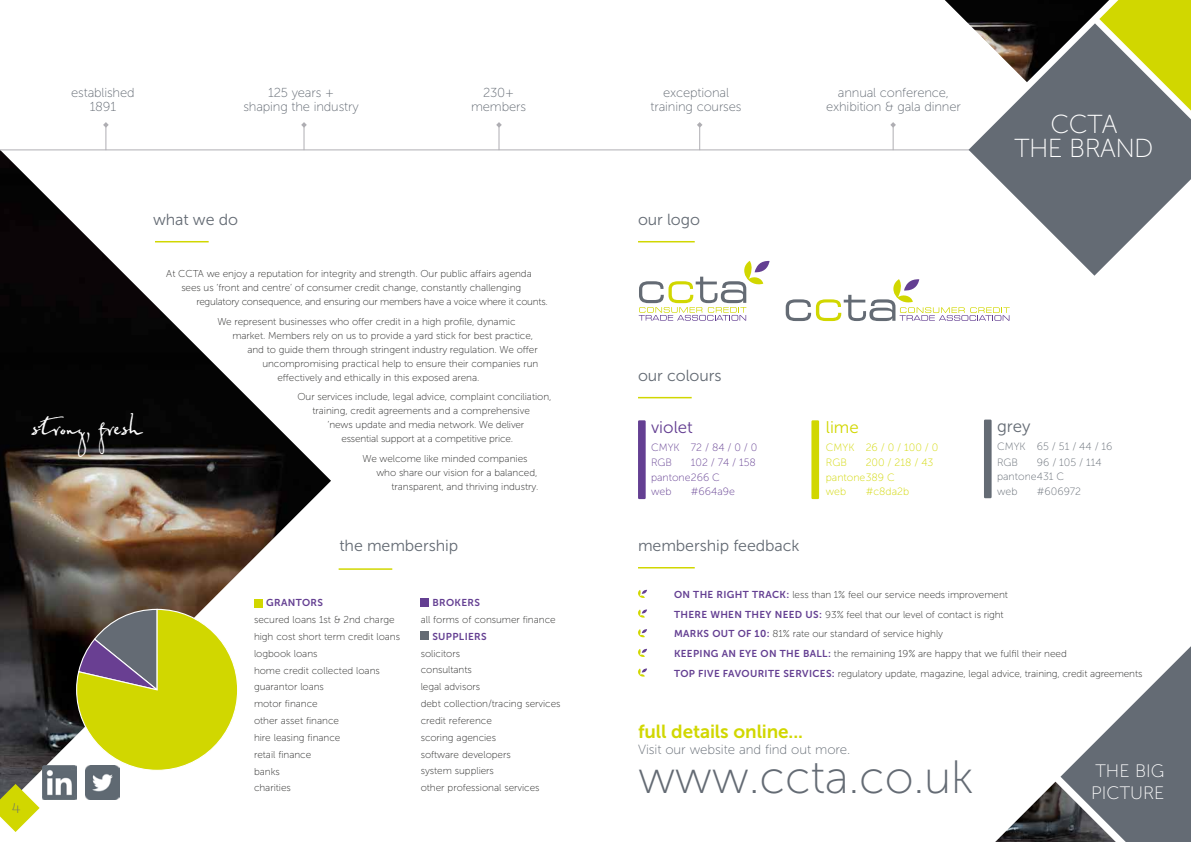
<style>
.page{position:relative;width:1191px;height:842px;background:#fff}
.page>*{position:absolute;margin:0;border:0;box-sizing:border-box;transform-origin:0 0}
.t1{font:46.7px "Museo Sans 100";letter-spacing:-.005em;color:#646b74}
.t2{font:28.3px "Federico";letter-spacing:.03em;color:#fff}
.t3{font:26px/24.1px "Museo Sans 100";letter-spacing:-.025em;color:#fff;text-align:center}
.t4{font:18.9px "Museo Sans 700";letter-spacing:-.005em;color:#d1d700}
.t5{font:18px/22px "Museo Sans 100";color:#fff}
.t6{font:16.9px "Museo Sans 300";color:#643f92}
.t7{font:16.9px "Museo Sans 300";color:#d1d700}
.t8{font:16.9px "Museo Sans 300";color:#646b74}
.t9{font:16px "Museo Sans 300";letter-spacing:-.005em;color:#646b74}
.t10{font:300 14px "Enzo Offc";color:#646b74}
.t11{font:13.3px "Museo Sans 100";letter-spacing:-.005em;color:#646b74}
.t12{font:13px/14px "Museo Sans 100";letter-spacing:-.01em;color:#646b74;text-align:center}
.t13{font:10.6px/14.6px "Museo Sans 100";color:#646b74}
.t14{font:10.6px/14.6px "Museo Sans 100";color:#d1d700}
.t15{font:10.6px/14.6px "Museo Sans 100";color:#643f92}
.t16{font:10px/16.8px "Museo Sans 100";letter-spacing:-.005em;color:#282827}
.t17{font:10px/19.7px "Museo Sans 100";letter-spacing:-.025em;color:#282827}
.t18{font:10px "Museo Sans 700";letter-spacing:.035em;color:#643f92}
.s1{font-family:"Museo Sans 700";color:#643f92}
</style>
<div class="page">
<img style="left:0;top:151px;width:331px;height:649px">
<hr style="left:0;top:150px;width:1191px;height:1px;background:#afaeb3">
<svg style="left:496px;top:122px;width:6px;height:28px"></svg>
<svg style="left:697px;top:122px;width:5px;height:28px"></svg>
<svg style="left:890px;top:122px;width:6px;height:28px"></svg>
<svg style="left:968px;top:82px;width:223px;height:194px;fill:#646b74"></svg>
<svg style="left:1099px;top:0;width:92px;height:111px;background:#b1b739"></svg>
<img style="left:945px;top:0;width:164px;height:82px">
<svg style="left:301px;top:122px;width:6px;height:28px"></svg>
<svg style="left:103px;top:122px;width:6px;height:28px"></svg>
<svg style="left:1060px;top:646px;width:131px;height:196px"></svg>
<img style="left:995px;top:782px;width:120px;height:60px">
<svg style="left:0;top:784px;width:40px;height:48px"></svg>
<svg style="left:76px;top:609px;width:162px;height:162px;background:#bbbc40"></svg>
<div style="left:421px;top:631px;width:8px;height:9px;background:#646b74"></div>
<div style="left:421px;top:599px;width:8px;height:8px;background:#643f92"></div>
<img style="left:85px;top:765px;width:34px;height:34px">
<img style="left:43px;top:765px;width:34px;height:34px">
<hr style="left:638px;top:241px;width:56px;height:1px;background:#d1d700">
<svg style="left:639px;top:261px;width:130px;height:60px"></svg>
<svg style="left:785px;top:279px;width:224px;height:42px"></svg>
<hr style="left:155px;top:241px;width:54px;height:1px;background:#d1d700">
<hr style="left:339px;top:568px;width:53px;height:2px;background:#d1d700">
<div style="left:254px;top:599px;width:8px;height:8px;background:#d1d700"></div>
<svg style="left:638px;top:590px;width:9px;height:8px"></svg>
<svg style="left:638px;top:609px;width:9px;height:9px"></svg>
<svg style="left:638px;top:629px;width:9px;height:9px"></svg>
<svg style="left:638px;top:649px;width:9px;height:8px"></svg>
<svg style="left:638px;top:668px;width:9px;height:9px"></svg>
<hr style="left:638px;top:567px;width:56px;height:1px;background:#d1d700">
<svg style="left:638px;top:420px;width:7px;height:79px"></svg>
<svg style="left:811px;top:420px;width:8px;height:79px"></svg>
<svg style="left:984px;top:420px;width:7px;height:78px"></svg>
<hr style="left:638px;top:397px;width:53px;height:1px;background:#d1d700">
<h3 class="t12" style="left:71px;top:85px;width:65px">established<br>1891</h3>
<h3 class="t12" style="left:243px;top:85px;width:117px">125 years +<br>shaping the industry</h3>
<h3 class="t12" style="left:471px;top:85px;width:56px">230+ members</h3>
<h3 class="t12" style="left:650px;top:85px;width:92px">exceptional training courses</h3>
<h3 class="t12" style="left:826px;top:85px;width:136px">annual conference, exhibition &amp; gala dinner</h3>
<h3 class="t3" style="left:1014px;top:112px;width:140px">CCTA<br>THE BRAND</h3>
<h3 class="t9" style="left:153px;top:210px;width:86px">what we do</h3>
<h3 class="t9" style="left:638px;top:210px;width:63px">our logo</h3>
<h2 class="t2" style="left:31px;top:408px;width:112px">strong, fresh</h2>
<p class="t16" style="left:166px;top:266px;width:367px;line-height:14px;text-align:center">At CCTA we enjoy a reputation for integrity and strength. Our public affairs agenda sees us ‘front and centre’ of consumer credit change, constantly challenging</p>
<p class="t17" style="left:217px;top:292px;width:332px;text-indent:-21px">regulatory consequence, and ensuring our members have a voice where it counts.<br>We represent businesses who offer credit in a high profile, dynamic</p>
<p class="t16" style="left:232px;top:327px;width:302px">market. Members rely on us to provide a yard stick for best practice,</p>
<p class="t16" style="left:247px;top:341px;width:292px">and to guide them through stringent industry regulation. We offer</p>
<p class="t16" style="left:262px;top:355px;width:277px">uncompromising practical help to ensure their companies run</p>
<p class="t16" style="left:277px;top:369px;width:204px">effectively and ethically in this exposed arena.</p>
<p class="t16" style="left:297px;top:388px;width:256px">Our services include, legal advice, complaint conciliation,</p>
<p class="t16" style="left:312px;top:402px;width:219px">training, credit agreements and a comprehensive</p>
<p class="t16" style="left:327px;top:416px;width:198px">‘news update and media network. We deliver</p>
<p class="t16" style="left:341px;top:430px;width:173px">essential support at a competitive price.</p>
<p class="t16" style="left:362px;top:450px;width:167px">We welcome like minded companies</p>
<p class="t16" style="left:376px;top:464px;width:163px">who share our vision for a balanced,</p>
<p class="t16" style="left:391px;top:478px;width:148px">transparent, and thriving industry.</p>
<h3 class="t9" style="left:638px;top:366px;width:85px">our colours</h3>
<h3 class="t6" style="left:651px;top:418px;width:43px">violet</h3>
<p class="t15" style="left:651px;top:439px;width:108px;line-height:15.5px">CMYK 72 / 84 / 0 / 0<br>RGB</p>
<p class="t15" style="left:651px;top:455px;width:106px;text-indent:40px">102 / 74 / 158 pantone266 C<br>web</p>
<p class="t15" style="left:691px;top:485px;width:45px">#664a9e</p>
<h3 class="t7" style="left:826px;top:418px;width:34px">lime</h3>
<p class="t14" style="left:826px;top:439px;width:114px;line-height:15.5px">CMYK 26 / 0 / 100 / 0<br>RGB</p>
<p class="t14" style="left:826px;top:455px;width:109px;text-indent:40px">200 / 218 / 43 pantone389 C<br>web</p>
<p class="t14" style="left:865px;top:485px;width:45px">#c8da2b</p>
<h3 class="t8" style="left:997px;top:417px;width:35px">grey</h3>
<p class="t13" style="left:997px;top:439px;width:117px;line-height:15.5px">CMYK 65 / 51 / 44 / 16<br>RGB</p>
<p class="t13" style="left:997px;top:455px;width:106px;text-indent:40px">96 / 105 / 114 pantone431 C<br>web</p>
<p class="t13" style="left:1037px;top:484px;width:46px">#606972</p>
<h3 class="t10" style="left:11px;top:799px;width:11px">4</h3>
<h3 class="t9" style="left:339px;top:536px;width:120px">the membership</h3>
<p class="t18" style="left:266px;top:597px;width:58px">GRANTORS</p>
<p class="t16" style="left:254px;top:611px;width:148px">secured loans 1st &amp; 2nd charge high cost short term credit loans logbook loans<br>home credit collected loans guarantor loans<br>motor finance<br>other asset finance<br>hire leasing finance<br>retail finance<br>banks<br>charities</p>
<p class="t18" style="left:432px;top:597px;width:49px">BROKERS</p>
<p class="t16" style="left:421px;top:611px;width:136px">all forms of consumer finance</p>
<p class="t18" style="left:432px;top:631px;width:56px">SUPPLIERS</p>
<p class="t16" style="left:421px;top:645px;width:141px">solicitors<br>consultants<br>legal advisors<br>debt collection/tracing services credit reference<br>scoring agencies<br>software developers<br>system suppliers<br>other professional services</p>
<h3 class="t9" style="left:638px;top:536px;width:163px">membership feedback</h3>
<p class="t16" style="left:674px;top:585px;width:470px;line-height:19.7px"><span class="s1">ON THE RIGHT TRACK:</span> less than 1% feel our service needs improvement<br><span class="s1">THERE WHEN THEY NEED US:</span> 93% feel that our level of contact is right<br><span class="s1">MARKS OUT OF 10:</span> 81% rate our standard of service highly<br><span class="s1">KEEPING AN EYE ON THE BALL:</span> the remaining 19% are happy that we fulfil their need<br><span class="s1">TOP FIVE FAVOURITE SERVICES:</span> regulatory update, magazine, legal advice, training, credit agreements</p>
<h3 class="t4" style="left:638px;top:721px;width:166px">full details online...</h3>
<h3 class="t11" style="left:638px;top:743px;width:214px">Visit our website and find out more.</h3>
<h1 class="t1" style="left:638px;top:752px;width:337px">www.ccta.co.uk</h1>
<h3 class="t5" style="left:1091px;top:760px;width:75px">THE BIG<br>PICTURE</h3>
</div>
